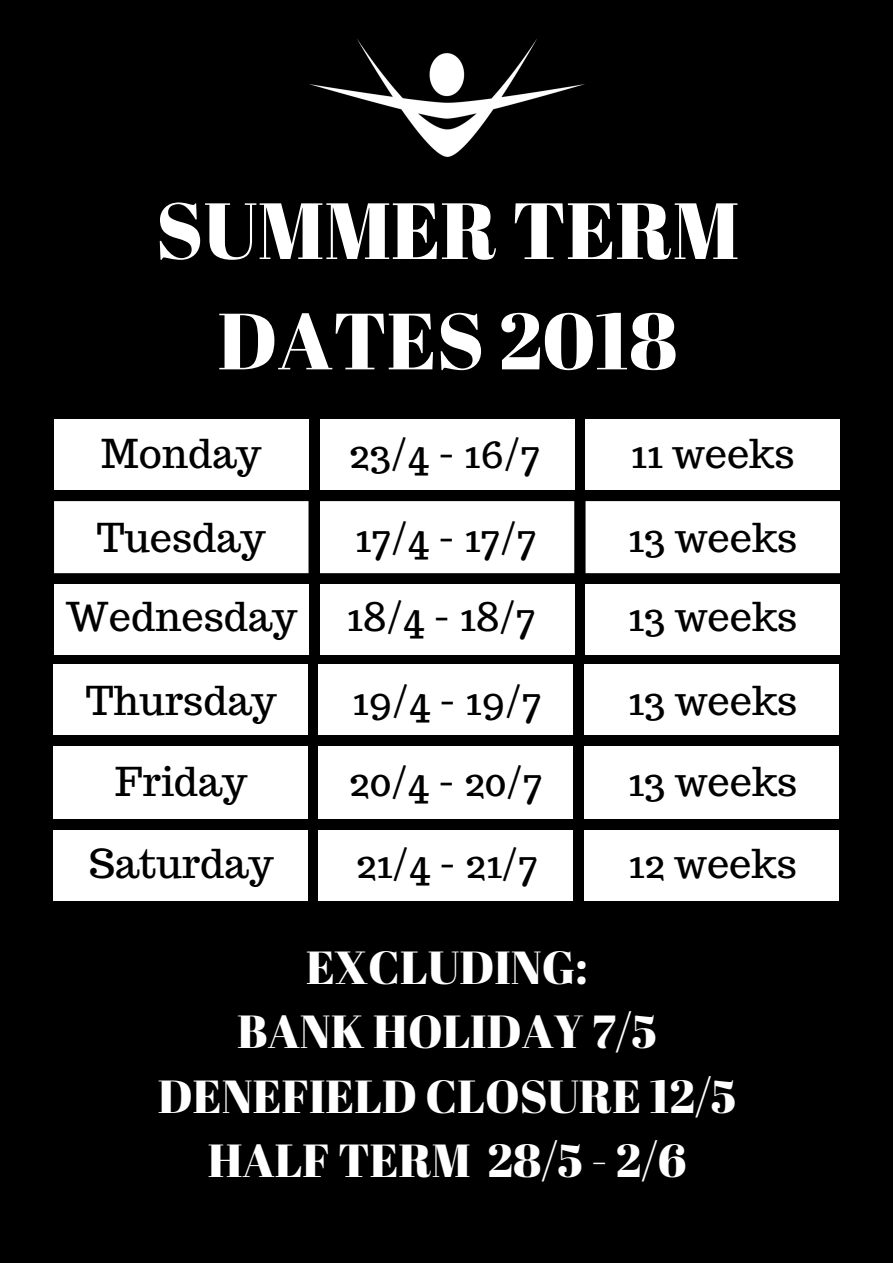
<style>
.page{position:relative;width:893px;height:1263px;background:#000}
.page>*{position:absolute;margin:0;border:0;box-sizing:border-box;transform-origin:0 0}
.t1{font:79.5px/110.4px "Abril Fatface";color:#fff;text-align:center}
.t2{font:46.35px/64.2px "Abril Fatface";color:#fff;text-align:center}
.t3{font:39.75px/83.2px "Trocchi";color:#000}
</style>
<div class="page">
<img style="left:310px;top:39px;width:274px;height:118px">
<div style="left:54px;top:419px;width:255px;height:71px;background:#fff"></div>
<div style="left:320px;top:419px;width:254px;height:71px;background:#fff"></div>
<div style="left:585px;top:419px;width:255px;height:71px;background:#fff"></div>
<div style="left:54px;top:501px;width:255px;height:72px;background:#fff"></div>
<div style="left:320px;top:501px;width:254px;height:72px;background:#fff"></div>
<div style="left:585px;top:501px;width:255px;height:72px;background:#fff"></div>
<div style="left:54px;top:584px;width:255px;height:71px;background:#fff"></div>
<div style="left:320px;top:584px;width:254px;height:71px;background:#fff"></div>
<div style="left:585px;top:584px;width:255px;height:71px;background:#fff"></div>
<div style="left:53px;top:664px;width:254px;height:71px;background:#fff"></div>
<div style="left:319px;top:664px;width:254px;height:71px;background:#fff"></div>
<div style="left:584px;top:664px;width:255px;height:71px;background:#fff"></div>
<div style="left:53px;top:747px;width:254px;height:72px;background:#fff"></div>
<div style="left:319px;top:747px;width:254px;height:72px;background:#fff"></div>
<div style="left:584px;top:747px;width:255px;height:72px;background:#fff"></div>
<div style="left:53px;top:830px;width:254px;height:71px;background:#fff"></div>
<div style="left:319px;top:830px;width:254px;height:71px;background:#fff"></div>
<div style="left:584px;top:830px;width:255px;height:71px;background:#fff"></div>
<h1 class="t1" style="left:156px;top:173px;width:585px">SUMMER TERM<br>DATES 2018</h1>
<p class="t3" style="left:97px;top:412px;width:170px">Monday<br>Tuesday</p>
<p class="t3" style="left:65px;top:574px;width:233px;line-height:84.4px;text-align:center">Wednesday<br>Thursday</p>
<p class="t3" style="left:89px;top:740px;width:186px;line-height:82.2px;text-align:center">Friday<br>Saturday</p>
<p class="t3" style="left:349px;top:412px;width:193px">23/4 - 16/7<br>17/4 - 17/7</p>
<p class="t3" style="left:347px;top:574px;width:196px;line-height:84.4px">18/4 - 18/7<br>19/4 - 19/7</p>
<p class="t3" style="left:349px;top:740px;width:195px;line-height:82.2px">20/4 - 20/7<br>21/4 - 21/7</p>
<p class="t3" style="left:628px;top:412px;width:171px">11 weeks<br>13 weeks</p>
<p class="t3" style="left:628px;top:574px;width:171px;line-height:84.4px">13 weeks<br>13 weeks</p>
<p class="t3" style="left:628px;top:740px;width:171px;line-height:82.2px">13 weeks<br>12 weeks</p>
<p class="t2" style="left:158px;top:934px;width:580px">EXCLUDING:<br>BANK HOLIDAY 7/5<br>DENEFIELD CLOSURE 12/5<br>HALF TERM 28/5 - 2/6</p>
</div>
